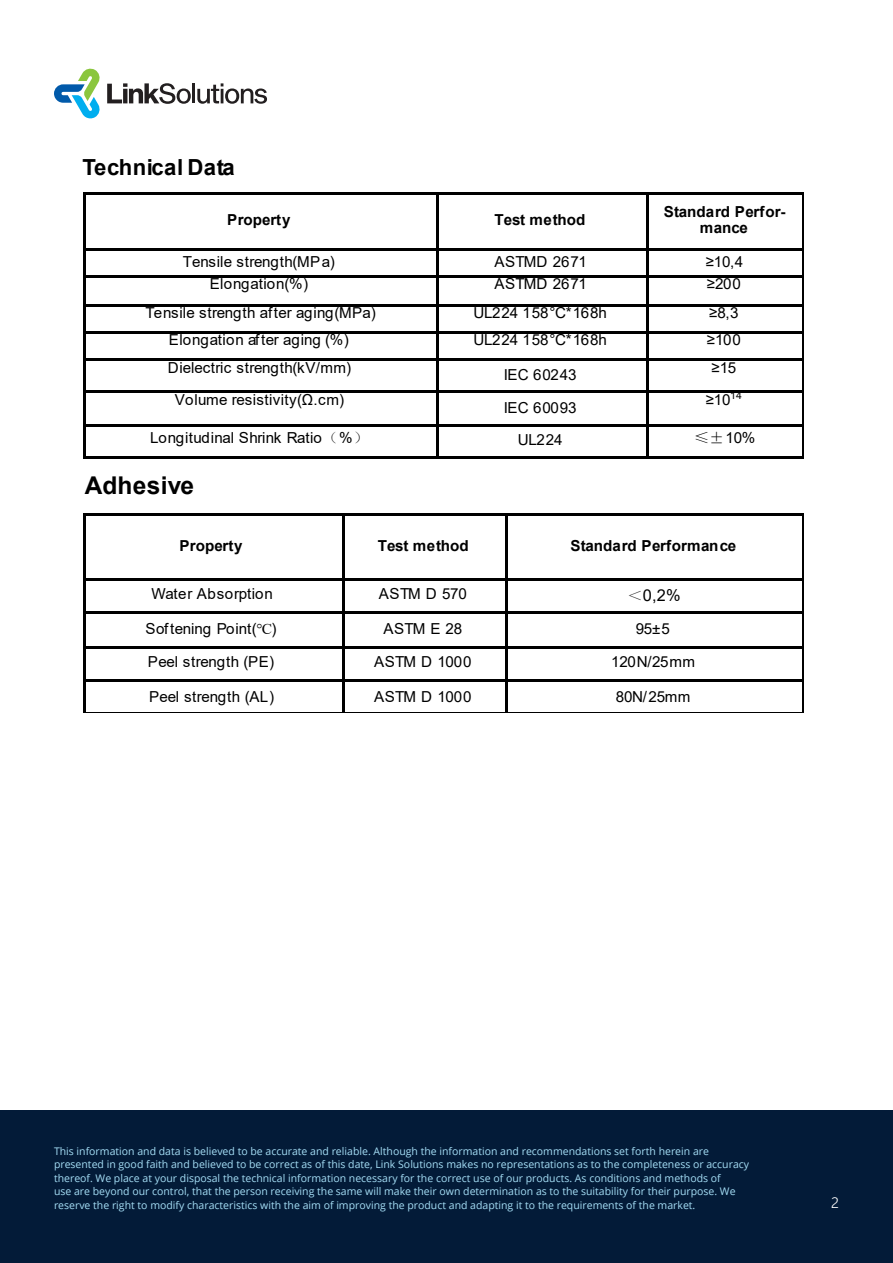
<style>
.page{position:relative;width:893px;height:1263px;background:#fff}
.page>*{position:absolute;margin:0;border:0;box-sizing:border-box;transform-origin:0 0}
.t1{font:700 24.45px "Arial";letter-spacing:.01em;color:#000}
.t2{font:700 22.2px "Arial";letter-spacing:.02em;color:#000}
.t3{font:16.35px "Arial";color:#000}
.t4{font:15.15px "Arial";letter-spacing:.01em;color:#000}
.t5{font:700 15.15px/16.4px "Arial";letter-spacing:.005em;color:#000;text-align:center}
.t6{font:15.15px "Arial";letter-spacing:-.02em;color:#000}
.t7{font:15.15px "Arial";letter-spacing:.03em;color:#000}
.t8{font:300 15px "Leelawadee UI";color:#fff}
.t9{font:10.5px/13.5px "Open Sans";color:#a5def6}
.s1{font-family:"Sim Sun"}
.s2{font-family:"Sim Sun";font-size:15.15px;color:#404040}
.s3{font-family:"Times New Roman"}
</style>
<div class="page">
<hr style="left:83px;top:192px;width:2px;height:113px;background:#000">
<hr style="left:437px;top:194px;width:2px;height:111px;background:#000">
<hr style="left:647px;top:194px;width:2px;height:111px;background:#000">
<hr style="left:803px;top:192px;width:1px;height:113px;background:#000">
<hr style="left:83px;top:305px;width:2px;height:27px;background:#000">
<hr style="left:437px;top:306px;width:2px;height:25px;background:#000">
<hr style="left:647px;top:306px;width:2px;height:25px;background:#000">
<svg style="left:803px;top:305px;width:1px;height:27px"></svg>
<hr style="left:83px;top:332px;width:2px;height:125px;background:#000">
<hr style="left:437px;top:333px;width:2px;height:124px;background:#000">
<hr style="left:647px;top:333px;width:2px;height:124px;background:#000">
<hr style="left:803px;top:332px;width:1px;height:125px;background:#000">
<hr style="left:83px;top:192px;width:721px;height:3px;background:#000">
<hr style="left:85px;top:248px;width:718px;height:3px;background:#000">
<hr style="left:85px;top:276px;width:718px;height:2px;background:#000">
<hr style="left:85px;top:305px;width:352px;height:2px;background:#000">
<hr style="left:437px;top:305px;width:210px;height:2px;background:#000">
<hr style="left:647px;top:305px;width:156px;height:2px;background:#000">
<hr style="left:85px;top:331px;width:352px;height:3px;background:#000">
<hr style="left:437px;top:331px;width:210px;height:3px;background:#000">
<hr style="left:647px;top:331px;width:156px;height:3px;background:#000">
<hr style="left:85px;top:359px;width:718px;height:2px;background:#000">
<hr style="left:85px;top:391px;width:718px;height:2px;background:#000">
<hr style="left:85px;top:424px;width:718px;height:3px;background:#000">
<hr style="left:83px;top:457px;width:721px;height:2px;background:#000">
<hr style="left:83px;top:514px;width:2px;height:199px;background:#000">
<hr style="left:342px;top:515px;width:2px;height:198px;background:#000">
<hr style="left:506px;top:515px;width:2px;height:198px;background:#000">
<hr style="left:803px;top:514px;width:1px;height:199px;background:#000">
<hr style="left:83px;top:514px;width:721px;height:2px;background:#000">
<hr style="left:85px;top:579px;width:718px;height:2px;background:#000">
<hr style="left:85px;top:612px;width:718px;height:2px;background:#000">
<hr style="left:85px;top:646px;width:718px;height:3px;background:#000">
<hr style="left:85px;top:679px;width:718px;height:2px;background:#000">
<hr style="left:83px;top:712px;width:721px;height:1px;background:#000">
<div style="left:0;top:1111px;width:893px;height:152px;background:#031b38"></div>
<svg style="left:107px;top:83px;width:84px;height:21px"></svg>
<hr style="left:192px;top:83px;width:3px;height:20px;background:#231f20">
<svg style="left:197px;top:83px;width:70px;height:21px"></svg>
<svg style="left:54px;top:68px;width:46px;height:51px"></svg>
<p class="t2" style="left:83px;top:151px;width:154px">Technical Data</p>
<p class="t5" style="left:227px;top:212px;width:65px">Property</p>
<p class="t5" style="left:494px;top:212px;width:92px">Test method</p>
<p class="t5" style="left:664px;top:204px;width:123px">Standard Perfor&shy;mance</p>
<p class="t4" style="left:183px;top:251px;width:154px">Tensile strength(MPa)</p>
<p class="t4" style="left:494px;top:251px;width:94px">ASTMD 2671</p>
<p class="t4" style="left:706px;top:251px;width:39px">≥10,4</p>
<p class="t4" style="left:210px;top:273px;width:100px">Elongation(%)</p>
<p class="t4" style="left:494px;top:273px;width:94px">ASTMD 2671</p>
<p class="t4" style="left:707px;top:273px;width:36px">≥200</p>
<p class="t4" style="left:146px;top:302px;width:232px">Tensile strength after aging(MPa)</p>
<p class="t6" style="left:473px;top:302px;width:135px">UL224 158°C*168h</p>
<p class="t4" style="left:709px;top:302px;width:31px">≥8,3</p>
<p class="t4" style="left:169px;top:329px;width:182px">Elongation after aging (%)</p>
<p class="t6" style="left:473px;top:329px;width:135px">UL224 158°C*168h</p>
<p class="t4" style="left:707px;top:329px;width:36px">≥100</p>
<p class="t4" style="left:168px;top:357px;width:185px">Dielectric strength(kV/mm)</p>
<p class="t4" style="left:504px;top:364px;width:74px">IEC 60243</p>
<p class="t4" style="left:712px;top:357px;width:26px">≥15</p>
<p class="t4" style="left:175px;top:389px;width:171px">Volume resistivity(Ω.cm)</p>
<p class="t4" style="left:504px;top:397px;width:74px">IEC 60093</p>
<p class="t4" style="left:706px;top:389px;width:38px">≥10<sup>14</sup></p>
<p class="t4" style="left:150px;top:427px;width:220px">Longitudinal Shrink Ratio<span class="s1">（</span>%<span class="s1">）</span></p>
<p class="t4" style="left:518px;top:429px;width:46px">UL224</p>
<p class="t4" style="left:694px;top:427px;width:63px"><span class="s1">≤±</span>10%</p>
<p class="t1" style="left:85px;top:468px;width:111px">Adhesive</p>
<p class="t5" style="left:179px;top:538px;width:65px">Property</p>
<p class="t5" style="left:378px;top:538px;width:92px">Test method</p>
<p class="t5" style="left:570px;top:538px;width:167px">Standard Performance</p>
<p class="t7" style="left:151px;top:583px;width:123px">Water Absorption</p>
<p class="t4" style="left:379px;top:583px;width:89px">ASTM D 570</p>
<p class="t3" style="left:628px;top:584px;width:55px"><span class="s2">＜</span>0,2%</p>
<p class="t4" style="left:146px;top:618px;width:133px">Softening Point(<span class="s3">℃</span>)</p>
<p class="t4" style="left:384px;top:618px;width:80px">ASTM E 28</p>
<p class="t4" style="left:636px;top:618px;width:36px">95±5</p>
<p class="t4" style="left:148px;top:651px;width:128px">Peel strength (PE)</p>
<p class="t4" style="left:374px;top:651px;width:99px">ASTM D 1000</p>
<p class="t4" style="left:611px;top:651px;width:85px">120N/25mm</p>
<p class="t4" style="left:149px;top:686px;width:127px">Peel strength (AL)</p>
<p class="t4" style="left:374px;top:686px;width:99px">ASTM D 1000</p>
<p class="t4" style="left:616px;top:686px;width:76px">80N/25mm</p>
<p class="t9" style="left:54px;top:1144px;width:697px">This information and data is believed to be accurate and reliable. Although the information and recommendations set forth herein are presented in good faith and believed to be correct as of this date, Link Solutions makes no representations as to the completeness or accuracy thereof. We place at your disposal the technical information necessary for the correct use of our products. As conditions and methods of<br>use are beyond our control, that the person receiving the same will make their own determination as to the suitability for their purpose. We reserve the right to modify characteristics with the aim of improving the product and adapting it to the requirements of the market.</p>
<h3 class="t8" style="left:831px;top:1193px;width:9px">2</h3>
</div>
